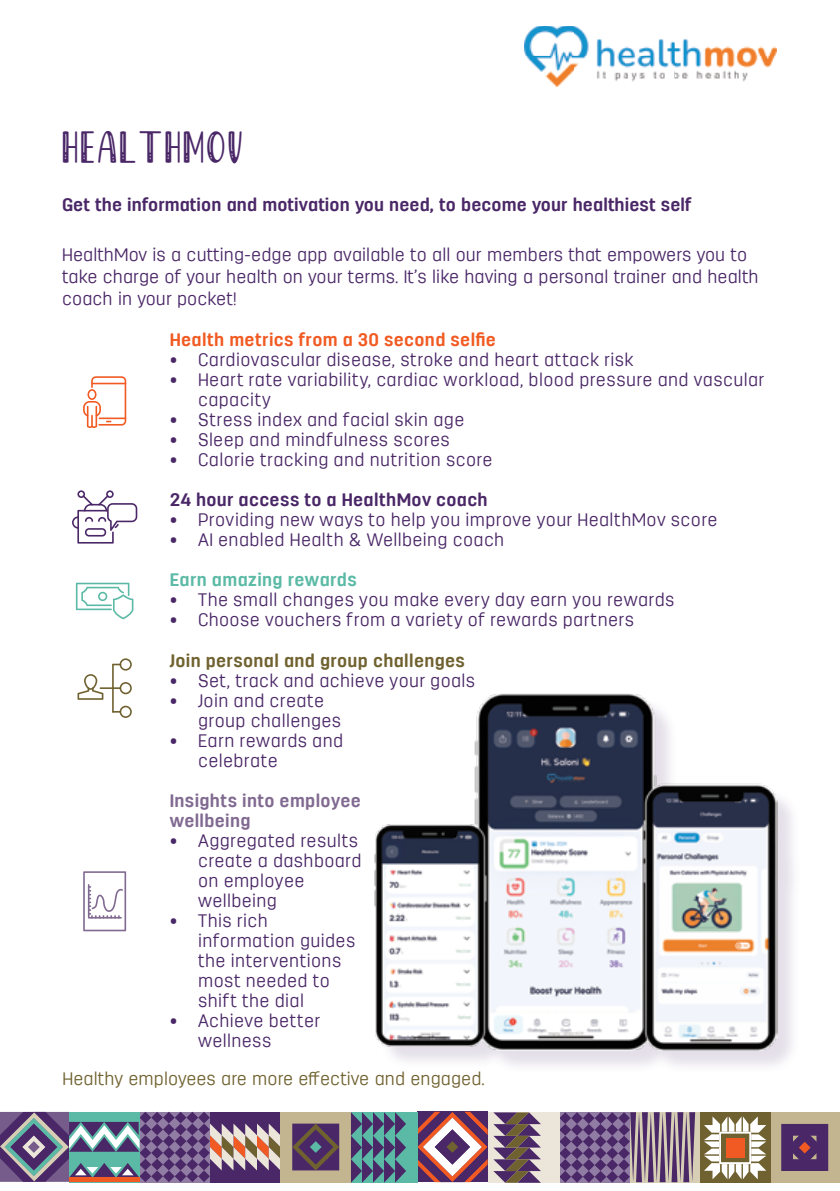
<style>
.page{position:relative;width:840px;height:1191px;background:#fff}
.page>*{position:absolute;margin:0;border:0;box-sizing:border-box;transform-origin:0 0}
.t1{font:46px "Mandalli";letter-spacing:.055em;color:#4a2767}
.t2{font:300 18px/20px "Antartida Rounded";letter-spacing:.02em;color:#4a2767}
.t3{font:700 18px "Antartida Rounded";letter-spacing:.005em;color:#4a2767}
.t4{font:300 18px "Antartida Rounded";letter-spacing:.005em;color:#706230}
.t5{font:700 18px "Antartida Rounded";letter-spacing:.02em;color:#f15a22}
.t6{font:700 18px "Antartida Rounded";letter-spacing:.015em;color:#706230}
.t7{font:700 18px/20px "Antartida Rounded";letter-spacing:.02em;color:#816a91}
.t8{font:700 18px "Antartida Rounded";letter-spacing:.02em;color:#5bbaa5}
</style>
<div class="page">
<svg style="left:839px;top:1112px;width:1px;height:70px"></svg>
<div style="left:280px;top:1112px;width:71px;height:70px;background:#c2b58f"></div>
<svg style="left:292px;top:1123px;width:47px;height:47px;background:#543a5d"></svg>
<svg style="left:0;top:1111px;width:280px;height:71px;background:#7c6d8a"></svg>
<div style="left:69px;top:1152px;width:70px;height:6px;background:#5bbaa5"></div>
<svg style="left:417px;top:1111px;width:70px;height:71px"></svg>
<div style="left:769px;top:1112px;width:70px;height:70px;background:#c2b58f"></div>
<div style="left:351px;top:1112px;width:66px;height:70px;background:#5bbaa5"></div>
<svg style="left:351px;top:1112px;width:55px;height:70px"></svg>
<div style="left:629px;top:1112px;width:71px;height:70px;background:#d6cfb5"></div>
<svg style="left:559px;top:1112px;width:135px;height:70px"></svg>
<div style="left:487px;top:1112px;width:72px;height:70px;background:#ebe6d9"></div>
<svg style="left:493px;top:1112px;width:48px;height:70px"></svg>
<div style="left:700px;top:1112px;width:70px;height:70px;background:#706230"></div>
<svg style="left:704px;top:1116px;width:61px;height:63px"></svg>
<div style="left:725px;top:1138px;width:19px;height:19px;background:#f15a22"></div>
<svg style="left:781px;top:1124px;width:46px;height:47px;background:#532d66"></svg>
<img style="left:524px;top:27px;width:252px;height:60px">
<svg style="left:83px;top:376px;width:43px;height:52px"></svg>
<svg style="left:72px;top:490px;width:65px;height:53px"></svg>
<svg style="left:76px;top:582px;width:57px;height:37px"></svg>
<svg style="left:83px;top:871px;width:43px;height:60px"></svg>
<svg style="left:77px;top:658px;width:55px;height:60px"></svg>
<div style="left:377px;top:697px;width:424px;height:377px;background:#4a2767;opacity:.15"></div>
<img style="left:374px;top:694px;width:403px;height:356px">
<h1 class="t1" style="left:62px;top:118px;width:182px">HEALTHMOV</h1>
<p class="t3" style="left:62px;top:194px;width:630px">Get the information and motivation you need, to become your healthiest self</p>
<p class="t2" style="left:62px;top:244px;width:697px;line-height:22px">HealthMov is a cutting-edge app available to all our members that empowers you to take charge of your health on your terms. It’s like having a personal trainer and health coach in your pocket!</p>
<p class="t5" style="left:170px;top:330px;width:327px">Health metrics from a 30 second selfie</p>
<p class="t2" style="left:170px;top:350px;width:465px">• Cardiovascular disease, stroke and heart attack risk</p>
<p class="t2" style="left:198px;top:370px;width:567px;text-indent:-28px">• Heart rate variability, cardiac workload, blood pressure and vascular capacity</p>
<p class="t2" style="left:170px;top:410px;width:296px">• Stress index and facial skin age</p>
<p class="t2" style="left:170px;top:430px;width:281px">• Sleep and mindfulness scores</p>
<p class="t2" style="left:170px;top:450px;width:324px">• Calorie tracking and nutrition score</p>
<p class="t3" style="left:170px;top:490px;width:319px">24 hour access to a HealthMov coach</p>
<p class="t2" style="left:170px;top:510px;width:549px">• Providing new ways to help you improve your HealthMov score</p>
<p class="t2" style="left:170px;top:530px;width:336px">• AI enabled Health &amp; Wellbeing coach</p>
<p class="t8" style="left:170px;top:570px;width:188px">Earn amazing rewards</p>
<p class="t2" style="left:170px;top:590px;width:506px">• The small changes you make every day earn you rewards</p>
<p class="t2" style="left:170px;top:610px;width:465px">• Choose vouchers from a variety of rewards partners</p>
<p class="t6" style="left:170px;top:650px;width:296px">Join personal and group challenges</p>
<p class="t2" style="left:170px;top:670px;width:307px">• Set, track and achieve your goals</p>
<p class="t2" style="left:198px;top:690px;width:145px;text-indent:-28px">• Join and create group challenges</p>
<p class="t2" style="left:198px;top:730px;width:146px;text-indent:-28px">• Earn rewards and celebrate</p>
<p class="t7" style="left:170px;top:790px;width:193px">Insights into employee wellbeing</p>
<p class="t2" style="left:198px;top:830px;width:165px;text-indent:-28px">• Aggregated results create a dashboard on employee wellbeing</p>
<p class="t2" style="left:198px;top:910px;width:159px;text-indent:-28px">• This rich information guides the interventions most needed to shift the dial</p>
<p class="t2" style="left:198px;top:1010px;width:123px;text-indent:-28px">• Achieve better wellness</p>
<p class="t4" style="left:62px;top:1068px;width:424px">Healthy employees are more effective and engaged.</p>
</div>
